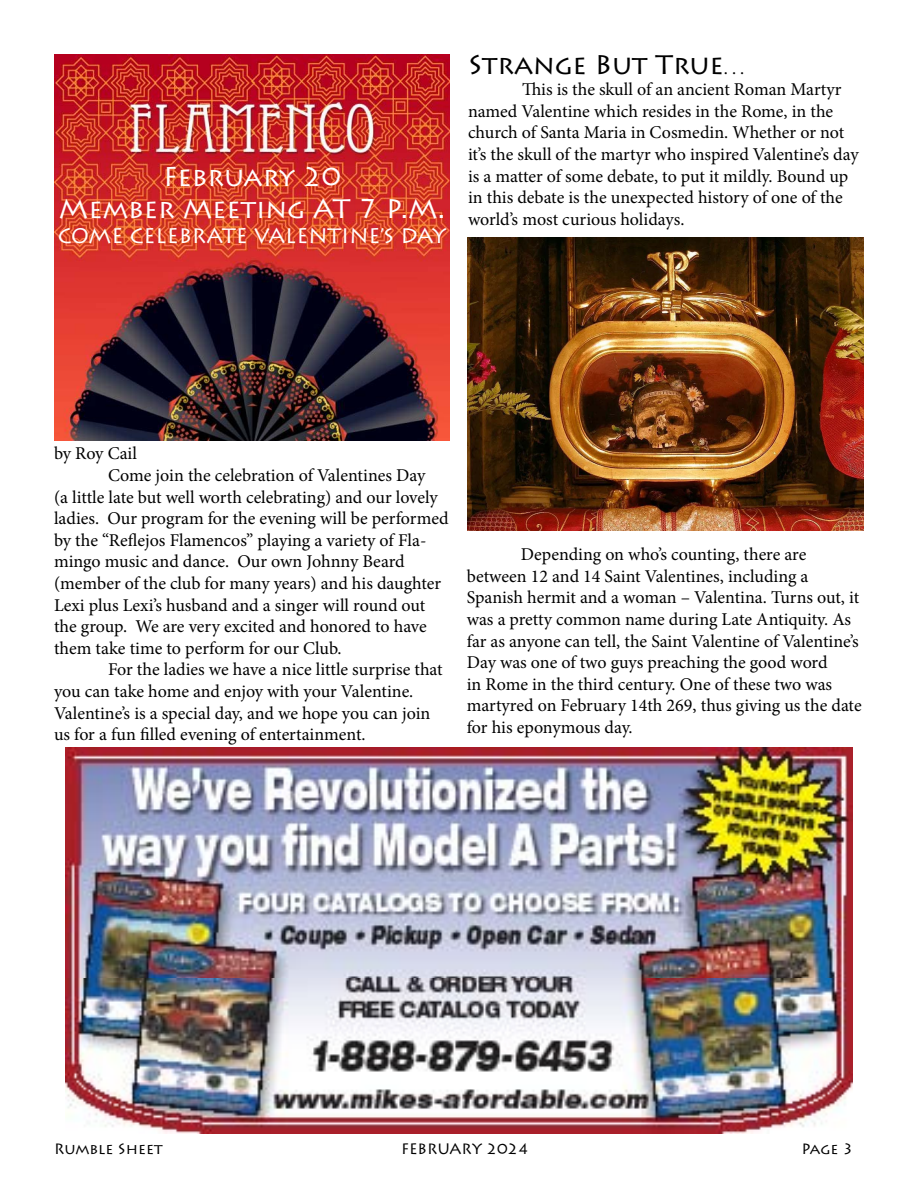
<style>
.page{position:relative;width:918px;height:1188px;background:#fff}
.page>*{position:absolute;margin:0;border:0;box-sizing:border-box;transform-origin:0 0}
.t1{font:27px/32.4px "Lithos Pro";color:#fff;text-align:center}
.t2{font:27px "Lithos Pro";color:#000}
.t3{font:21px "Lithos Pro";color:#fff}
.t4{font:18px/21.6px "Minion Pro";letter-spacing:-.005em;color:#000}
.t5{font:15px "Lithos Pro";color:#000}
.s1{font-family:"Minion Pro";font-size:18px}
</style>
<div class="page">
<img style="left:54px;top:54px;width:396px;height:387px">
<img style="left:66px;top:747px;width:786px;height:387px">
<img style="left:467px;top:237px;width:396px;height:294px">
<h1 class="t1" style="left:59px;top:161px;width:388px">February 20<br>Member Meeting AT 7 P.M.</h1>
<p class="t3" style="left:58px;top:224px;width:390px">COME CELEBRATE VALENTINE’S DAY</p>
<h1 class="t2" style="left:468px;top:49px;width:278px">Strange But True<span class="s1">. . .</span></h1>
<p class="t4" style="left:468px;top:79px;width:392px;text-indent:54px">This is the skull of an ancient Roman Martyr named Valentine which resides in the Rome, in the church of Santa Maria in Cosmedin. Whether or not it’s the skull of the martyr who inspired Valentine’s day is a matter of some debate, to put it mildly. Bound up in this debate is the unexpected history of one of the world’s most curious holidays.</p>
<p class="t4" style="left:54px;top:443px;width:85px">by Roy Cail</p>
<p class="t4" style="left:108px;top:465px;width:319px">Come join the celebration of Valentines Day</p>
<p class="t4" style="left:54px;top:486px;width:385px">(a little late but well worth celebrating) and our lovely</p>
<p class="t4" style="left:54px;top:508px;width:396px">ladies. Our program for the evening will be performed</p>
<p class="t4" style="left:54px;top:529px;width:374px">by the “Reflejos Flamencos” playing a variety of Fla-</p>
<p class="t4" style="left:54px;top:551px;width:352px">mingo music and dance. Our own Johnny Beard</p>
<p class="t4" style="left:54px;top:573px;width:389px">(member of the club for many years) and his daughter</p>
<p class="t4" style="left:54px;top:594px;width:373px">Lexi plus Lexi’s husband and a singer will round out</p>
<p class="t4" style="left:54px;top:616px;width:374px">the group. We are very excited and honored to have</p>
<p class="t4" style="left:54px;top:637px;width:289px">them take time to perform for our Club.</p>
<p class="t4" style="left:108px;top:659px;width:336px">For the ladies we have a nice little surprise that</p>
<p class="t4" style="left:54px;top:681px;width:361px">you can take home and enjoy with your Valentine.</p>
<p class="t4" style="left:54px;top:702px;width:378px">Valentine’s is a special day, and we hope you can join</p>
<p class="t4" style="left:54px;top:724px;width:313px">us for a fun filled evening of entertainment.</p>
<p class="t4" style="left:467px;top:544px;width:396px;text-indent:54px">Depending on who’s counting, there are between 12 and 14 Saint Valentines, including a Spanish hermit and a woman – Valentina. Turns out, it was a pretty common name during Late Antiquity. As far as anyone can tell, the Saint Valentine of Valentine’s Day was one of two guys preaching the good word<br>in Rome in the third century. One of these two was martyred on February 14th 269, thus giving us the date for his eponymous day.</p>
<p class="t5" style="left:54px;top:1140px;width:110px">Rumble Sheet</p>
<p class="t5" style="left:401px;top:1140px;width:129px">FEBRUARY 2024</p>
<p class="t5" style="left:802px;top:1140px;width:53px">Page 3</p>
</div>
